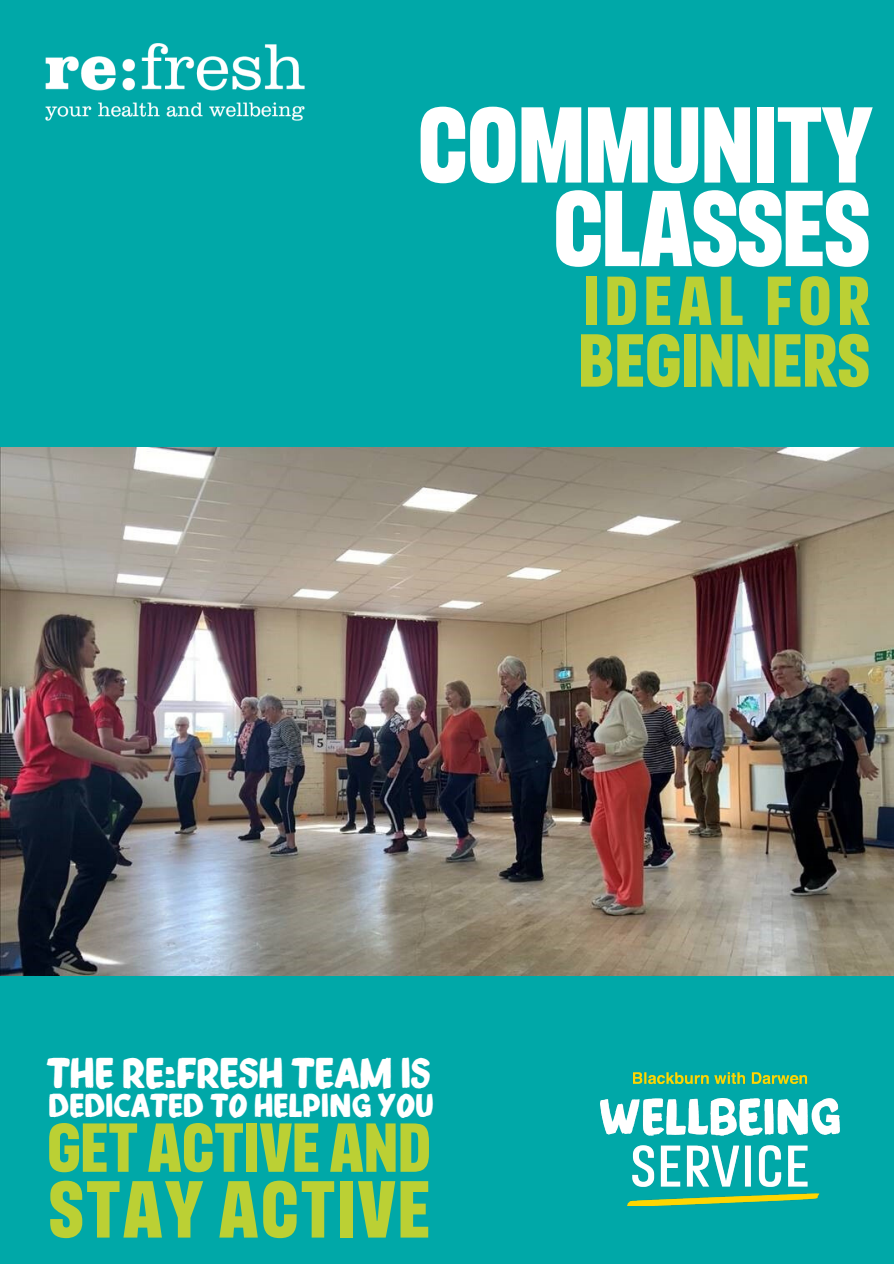
<style>
.page{position:relative;width:894px;height:1264px;background:#fff}
.page>*{position:absolute;margin:0;border:0;box-sizing:border-box;transform-origin:0 0}
.t1{font:700 92.7px "ONEYOUSANS";letter-spacing:-.02em;color:#fff}
.t2{font:700 69.6px "ONEYOUSANS";letter-spacing:.02em;color:#bbd034}
.t3{font:700 64.5px "ONEYOUSANS";letter-spacing:-.01em;color:#bbd034}
.t4{font:700 59.55px "ONEYOUSANS";letter-spacing:-.01em;color:#bbd034}
.t5{font:700 59.55px "ONEYOUSANS";letter-spacing:.09em;color:#bbd034}
.t6{font:700 36.45px "ONEYOUSCRIPT";color:#fff}
.t7{font:700 28.2px "ONEYOUSCRIPT";color:#fff}
</style>
<div class="page">
<div style="left:0;top:0;width:893px;height:1263px;background:#00a8a8"></div>
<img style="left:45px;top:44px;width:259px;height:76px">
<img style="left:600px;top:1072px;width:239px;height:133px">
<img style="left:0;top:447px;width:893px;height:528px">
<h1 class="t1" style="left:417px;top:106px;width:458px">COMMUNITY</h1>
<h1 class="t1" style="left:552px;top:190px;width:320px">CLASSES</h1>
<h3 class="t5" style="left:582px;top:276px;width:288px">IDEAL FOR</h3>
<h3 class="t3" style="left:578px;top:334px;width:294px">BEGINNERS</h3>
<p class="t6" style="left:47px;top:1057px;width:385px">THE RE:FRESH TEAM IS</p>
<p class="t7" style="left:49px;top:1093px;width:386px">DEDICATED TO HELPING YOU</p>
<h3 class="t4" style="left:47px;top:1122px;width:386px">GET ACTIVE AND</h3>
<h2 class="t2" style="left:48px;top:1180px;width:384px">STAY ACTIVE</h2>
</div>
